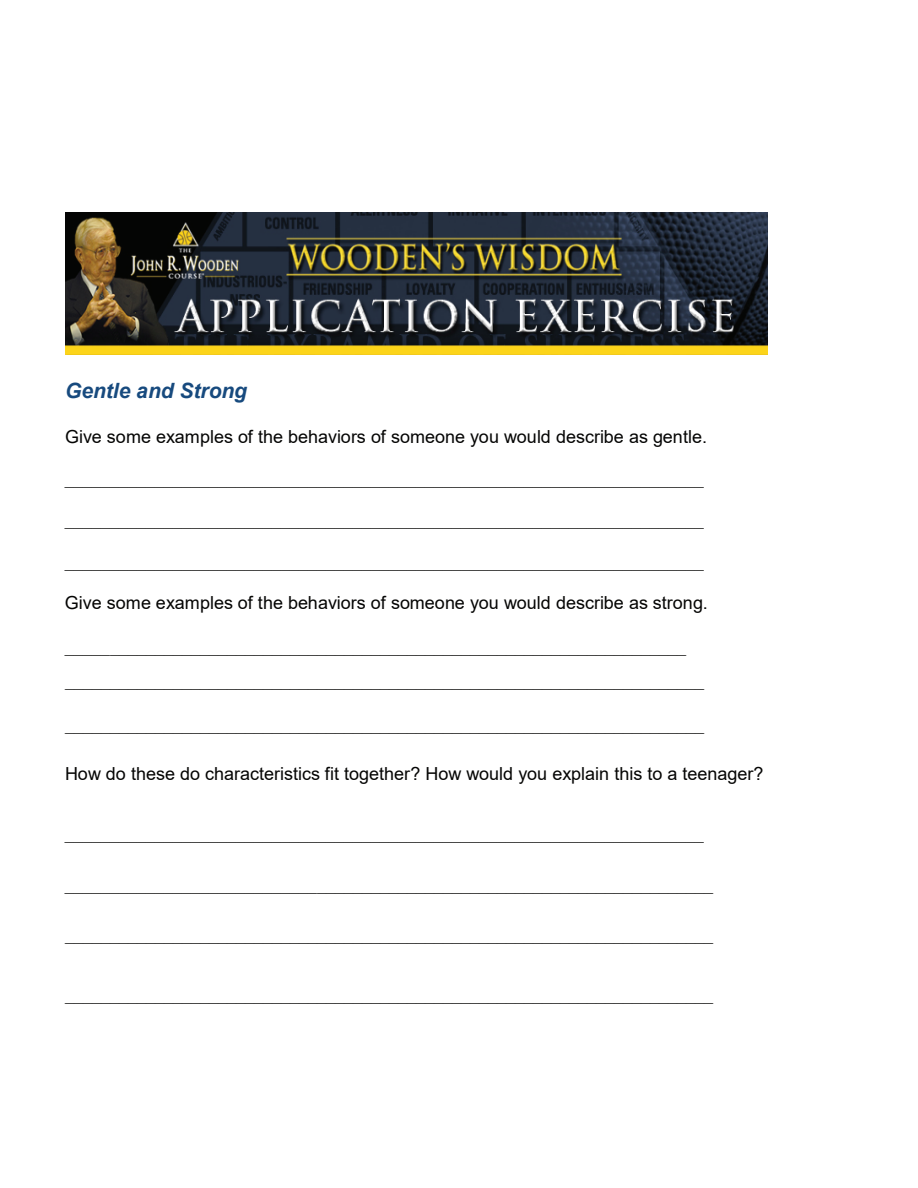
<style>
.page{position:relative;width:918px;height:1188px;background:#fff}
.page>*{position:absolute;margin:0;border:0;box-sizing:border-box;transform-origin:0 0}
.t1{font:italic 700 21px "Arial";color:#174a7e}
.t2{font:18px/34.5px "Times New Roman";color:#050504}
.t3{font:18px "Arial";color:#050504}
</style>
<div class="page">
<img style="left:65px;top:213px;width:702px;height:141px">
<p class="t1" style="left:65px;top:376px;width:184px">Gentle and Strong</p>
<p class="t3" style="left:65px;top:424px;width:644px">Give some examples of the behaviors of someone you would describe as gentle.</p>
<p class="t2" style="left:65px;top:460px;width:640px">_______________________________________________________________________</p>
<p class="t2" style="left:65px;top:502px;width:640px">_______________________________________________________________________</p>
<p class="t2" style="left:65px;top:543px;width:640px">_______________________________________________________________________</p>
<p class="t3" style="left:65px;top:590px;width:644px">Give some examples of the behaviors of someone you would describe as strong.</p>
<p class="t2" style="left:65px;top:628px;width:641px">_____________________________________________________________________ _______________________________________________________________________</p>
<p class="t2" style="left:65px;top:706px;width:640px">_______________________________________________________________________</p>
<p class="t3" style="left:65px;top:762px;width:700px">How do these do characteristics fit together? How would you explain this to a teenager?</p>
<p class="t2" style="left:65px;top:816px;width:641px">_______________________________________________________________________</p>
<p class="t2" style="left:65px;top:866px;width:650px">________________________________________________________________________</p>
<p class="t2" style="left:65px;top:916px;width:649px">________________________________________________________________________</p>
<p class="t2" style="left:65px;top:976px;width:650px">________________________________________________________________________</p>
</div>
